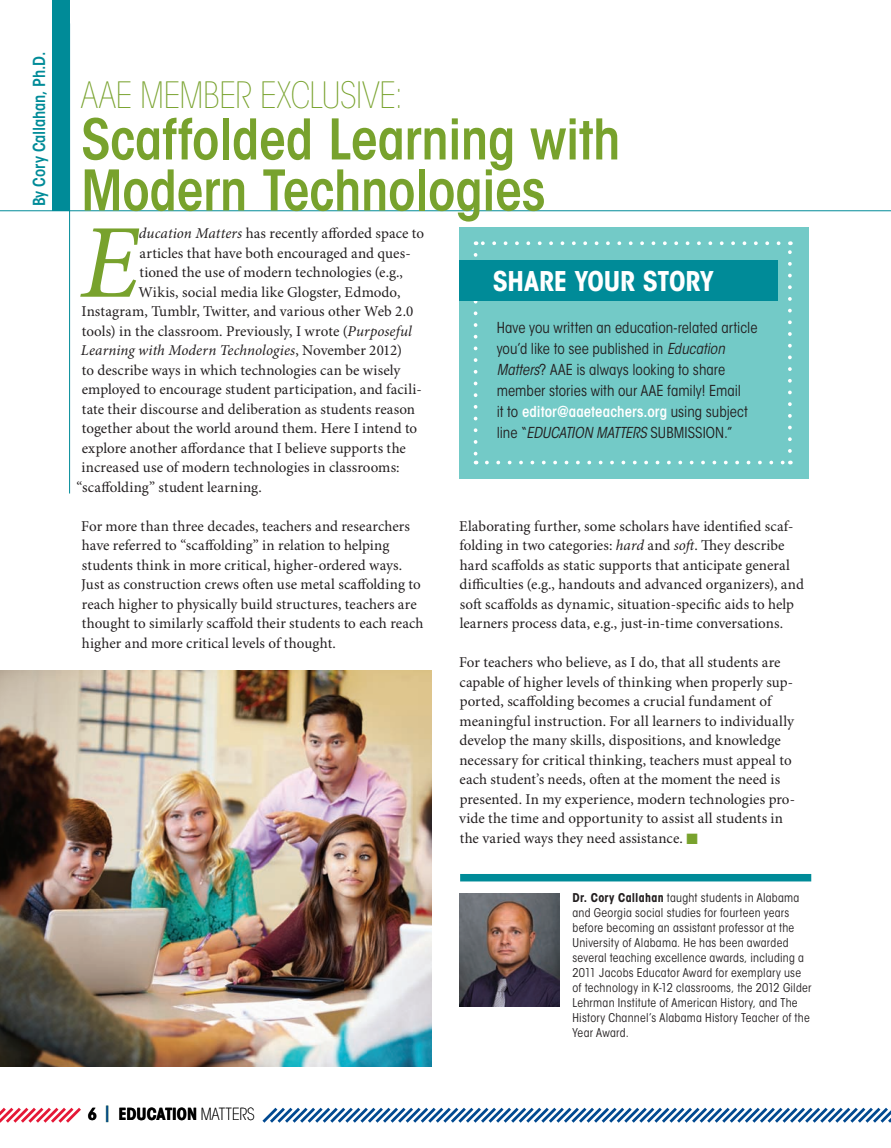
<style>
.page{position:relative;width:891px;height:1148px;background:#fff}
.page>*{position:absolute;margin:0;border:0;box-sizing:border-box;transform-origin:0 0}
.Drop_cap-smaller{font:italic 105.15px "Minion Pro";color:#78a22d}
.Headline{font:600 condensed 55.5px/51px "ITC Avant Garde Std";letter-spacing:-.01em;color:#78a22d}
.Headline-2{font:200 condensed 36px "ITC Avant Garde Std";letter-spacing:-.005em;color:#78a22d}
.Subhead{font:700 condensed 27px "ITC Avant Garde Std";letter-spacing:-.01em;color:#fff}
.Headline-3{font:600 condensed 16.5px "ITC Avant Garde Std";letter-spacing:-.01em;color:#008b98}
.t1{font:700 condensed 16.5px "ITC Avant Garde Std";letter-spacing:-.005em;color:#000}
.Body_Text{font:15px/19.5px "Minion Pro";letter-spacing:.005em;color:#231f20}
.Drop_cap-smaller-2{font:15px "Minion Pro";letter-spacing:.005em;color:#231f20}
.Subhead-2{font:condensed 15px/21px "ITC Avant Garde Std";color:#231f20}
.Drop_cap-smaller-3{font:italic 15px "Minion Pro";letter-spacing:.005em;color:#231f20}
.Byline___notes{font:condensed 12px/15px "ITC Avant Garde Std";letter-spacing:.02em;color:#231f20}
.s1{font-style:italic}
.s2{font-style:normal}
.s3{color:#78a22d}
.s4{font-weight:200}
.s5{font-weight:600;color:#fff}
.s6{font-weight:700}
</style>
<div class="page">
<img style="left:0;top:670px;width:432px;height:396px">
<hr style="left:0;top:210px;width:891px;height:1px;background:#008b98">
<div style="left:52px;top:0;width:18px;height:211px;background:#008b98"></div>
<hr style="left:69px;top:23px;width:1px;height:470px;background:#008b98">
<div style="left:460px;top:874px;width:351px;height:7px;background:#008b98"></div>
<img style="left:460px;top:893px;width:99px;height:113px">
<div style="left:459px;top:227px;width:350px;height:251px;background:#73cac7"></div>
<svg style="left:487px;top:460px;width:297px;height:4px"></svg>
<svg style="left:474px;top:255px;width:3px;height:209px"></svg>
<svg style="left:788px;top:241px;width:4px;height:210px"></svg>
<svg style="left:476px;top:241px;width:303px;height:4px"></svg>
<div style="left:459px;top:260px;width:318px;height:41px;background:#008b98"></div>
<svg style="left:0;top:1107px;width:81px;height:16px"></svg>
<svg style="left:262px;top:1107px;width:629px;height:16px"></svg>
<p class="Headline-3" style="left:29px;top:206px;width:156px;rotate:-90deg">By Cory Callahan, Ph.D.</p>
<p class="Headline-2" style="left:81px;top:74px;width:324px">AAE MEMBER EXCLUSIVE:</p>
<p class="Headline" style="left:81px;top:113px;width:541px">Scaffolded Learning with<br>Modern Technologies</p>
<p class="Drop_cap-smaller" style="left:80px;top:200px;width:60px">E</p>
<p class="Drop_cap-smaller-2" style="left:139px;top:224px;width:287px"><span class="s1">ducation Matters</span> has recently afforded space to</p>
<p class="Drop_cap-smaller-2" style="left:139px;top:244px;width:273px">articles that have both encouraged and ques-</p>
<p class="Drop_cap-smaller-2" style="left:140px;top:263px;width:265px">tioned the use of modern technologies (e.g.,</p>
<p class="Drop_cap-smaller-2" style="left:138px;top:283px;width:264px">Wikis, social media like Glogster, Edmodo,</p>
<p class="Drop_cap-smaller-2" style="left:81px;top:302px;width:334px">Instagram, Tumblr, Twitter, and various other Web 2.0</p>
<p class="Drop_cap-smaller-2" style="left:82px;top:322px;width:332px">tools) in the classroom. Previously, I wrote (<span class="s1">Purposeful</span></p>
<p class="Drop_cap-smaller-3" style="left:81px;top:341px;width:323px">Learning with Modern Technologies<span class="s2">, November 2012)</span></p>
<p class="Drop_cap-smaller-2" style="left:82px;top:361px;width:320px">to describe ways in which technologies can be wisely</p>
<p class="Drop_cap-smaller-2" style="left:82px;top:380px;width:341px">employed to encourage student participation, and facili-</p>
<p class="Drop_cap-smaller-2" style="left:82px;top:400px;width:335px">tate their discourse and deliberation as students reason</p>
<p class="Drop_cap-smaller-2" style="left:82px;top:419px;width:337px">together about the world around them. Here I intend to</p>
<p class="Drop_cap-smaller-2" style="left:82px;top:439px;width:326px">explore another affordance that I believe supports the</p>
<p class="Drop_cap-smaller-2" style="left:82px;top:458px;width:319px">increased use of modern technologies in classrooms:</p>
<p class="Drop_cap-smaller-2" style="left:77px;top:478px;width:187px">“scaffolding” student learning.</p>
<p class="Body_Text" style="left:81px;top:517px;width:344px">For more than three decades, teachers and researchers have referred to “scaffolding” in relation to helping students think in more critical, higher-ordered ways.<br>Just as construction crews often use metal scaffolding to reach higher to physically build structures, teachers are thought to similarly scaffold their students to each reach higher and more critical levels of thought.</p>
<p class="t1" style="left:88px;top:1103px;width:23px">6 <span class="s3">|</span></p>
<p class="t1" style="left:118px;top:1103px;width:138px">EDUCATION <span class="s4">MATTERS</span></p>
<p class="Subhead" style="left:493px;top:263px;width:222px">SHARE YOUR STORY</p>
<p class="Subhead-2" style="left:497px;top:317px;width:262px">Have you written an education-related article you’d like to see published in <span class="s1">Education Matters</span>? AAE is always looking to share member stories with our AAE family! Email<br>it to <span class="s5">editor@aaeteachers.org</span> using subject line “<span class="s1">EDUCATION MATTERS</span> SUBMISSION.”</p>
<p class="Body_Text" style="left:459px;top:517px;width:346px">Elaborating further, some scholars have identified scaf&shy;folding in two categories: <span class="s1">hard</span> and <span class="s1">soft</span>. They describe hard scaffolds as static supports that anticipate general difficulties (e.g., handouts and advanced organizers), and soft scaffolds as dynamic, situation-specific aids to help learners process data, e.g., just-in-time conversations.</p>
<p class="Body_Text" style="left:459px;top:653px;width:338px">For teachers who believe, as I do, that all students are capable of higher levels of thinking when properly sup&shy;ported, scaffolding becomes a crucial fundament of meaningful instruction. For all learners to individually develop the many skills, dispositions, and knowledge necessary for critical thinking, teachers must appeal to each student’s needs, often at the moment the need is presented. In my experience, modern technologies pro&shy;vide the time and opportunity to assist all students in the varied ways they need assistance. <span class="s3">■</span></p>
<p class="Byline___notes" style="left:573px;top:890px;width:241px"><span class="s6">Dr. Cory Callahan</span> taught students in Alabama and Georgia social studies for fourteen years before becoming an assistant professor at the University of Alabama. He has been awarded several teaching excellence awards, including a 2011 Jacobs Educator Award for exemplary use of technology in K-12 classrooms, the 2012 Gilder Lehrman Institute of American History, and The History Channel’s Alabama History Teacher of the Year Award.</p>
</div>
